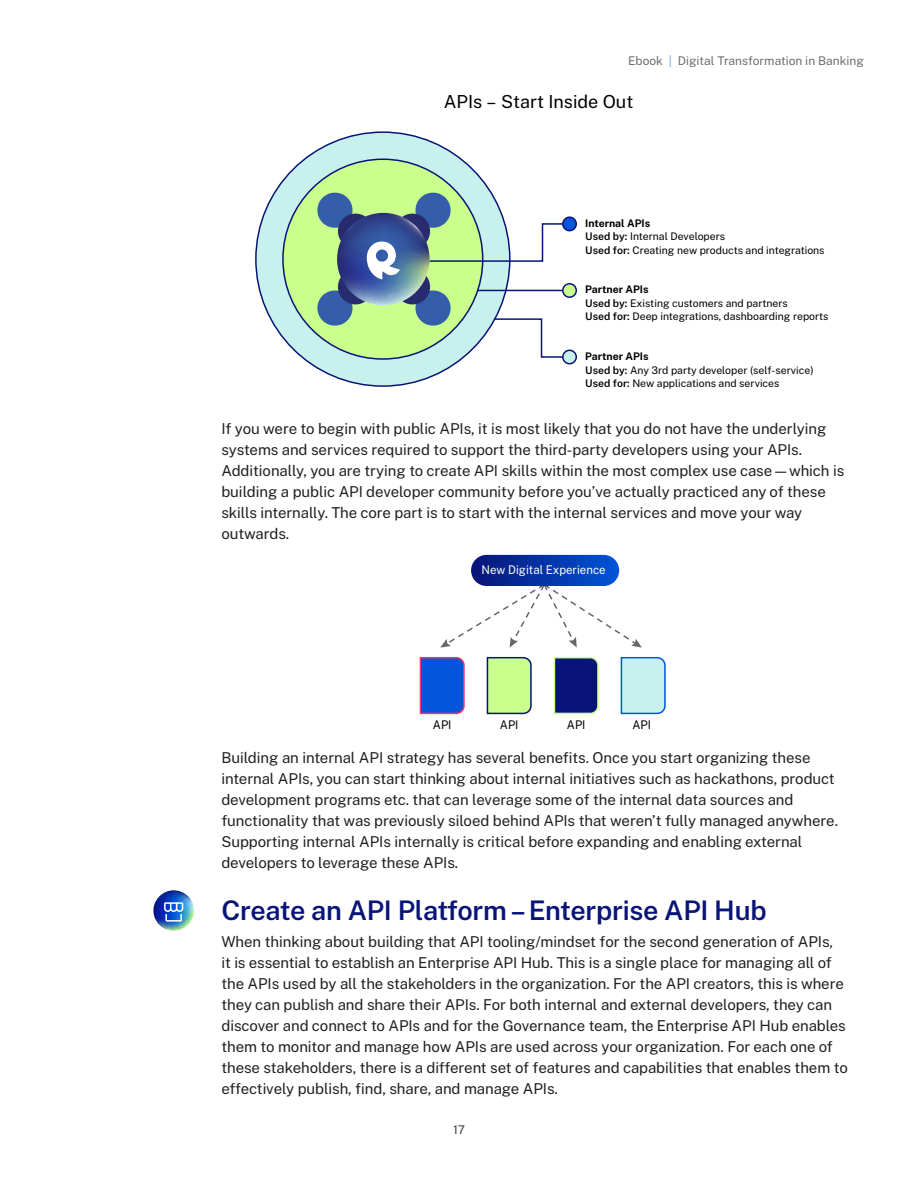
<style>
.page{position:relative;width:918px;height:1188px;background:#fff}
.page>*{position:absolute;margin:0;border:0;box-sizing:border-box;transform-origin:0 0}
.H1{font:600 27px "Public Sans";letter-spacing:-.01em;color:#081477}
.t1{font:18px "Public Sans";color:#000}
.Body_text_10_14{font:15px/21px "Public Sans";letter-spacing:-.005em;color:#231f20}
.t2{font:12px "Public Sans";color:#6c6d70}
.t3{font:12px "Public Sans";color:#fff;scale:.95 1}
.t4{font:12px "Public Sans";color:#000;scale:.95 1}
.t5{font:12px "Public Sans";color:#3e3e3f}
.t6{font:10.5px/13.5px "Public Sans";color:#000}
.s1{color:#6ea6e8}
.s2{font-weight:700}
.s3{font-weight:600}
</style>
<div class="page">
<div style="left:256px;top:132px;width:254px;height:254px;background:#c8f1ee;border-radius:50%"></div>
<div style="left:283px;top:159px;width:200px;height:200px;background:#cbff8d;border-radius:50%"></div>
<div style="left:563px;top:217px;width:13px;height:14px;background:#0055d9;border-radius:50%"></div>
<div style="left:562px;top:216px;width:15px;height:15px;border:2px solid #081477;border-radius:50%"></div>
<div style="left:563px;top:284px;width:13px;height:13px;background:#cbff8d;border-radius:50%"></div>
<div style="left:562px;top:283px;width:15px;height:15px;border:2px solid #081477;border-radius:50%"></div>
<div style="left:563px;top:350px;width:13px;height:14px;background:#c8f1ee;border-radius:50%"></div>
<div style="left:562px;top:350px;width:15px;height:14px;border:2px solid #081477;border-radius:50%"></div>
<svg style="left:316px;top:191px;width:248px;height:168px"></svg>
<svg style="left:440px;top:583px;width:202px;height:65px"></svg>
<div style="left:471px;top:555px;width:148px;height:31px;background:linear-gradient(to right,#081477,#0054d7);border-radius:16px"></div>
<svg style="left:419px;top:656px;width:46px;height:59px;background:#295ccf"></svg>
<svg style="left:486px;top:656px;width:46px;height:59px;background:#b9e591"></svg>
<svg style="left:553px;top:657px;width:46px;height:58px;background:#28387f"></svg>
<svg style="left:620px;top:656px;width:46px;height:59px;background:#b6e1ec"></svg>
<svg style="left:153px;top:890px;width:41px;height:41px"></svg>
<p class="t2" style="left:628px;top:53px;width:237px">Ebook <span class="s1">|</span> Digital Transformation in Banking</p>
<p class="t1" style="left:444px;top:89px;width:191px">APIs – Start Inside Out</p>
<p class="t6" style="left:585px;top:216px;width:241px"><span class="s2">Internal APIs<br></span><span class="s3">Used by:</span> Internal Developers<br><span class="s3">Used for:</span> Creating new products and integrations</p>
<p class="t6" style="left:585px;top:282px;width:245px"><span class="s2">Partner APIs<br></span><span class="s3">Used by:</span> Existing customers and partners<br><span class="s3">Used for:</span> Deep integrations, dashboarding reports</p>
<p class="t6" style="left:585px;top:349px;width:230px"><span class="s2">Partner APIs<br></span><span class="s3">Used by:</span> Any 3rd party developer (self-service)<br><span class="s3">Used for:</span> New applications and services</p>
<p class="Body_text_10_14" style="left:221px;top:417px;width:624px">If you were to begin with public APIs, it is most likely that you do not have the underlying systems and services required to support the third-party developers using your APIs.<br>Additionally, you are trying to create API skills within the most complex use case—which is building a public API developer community before you’ve actually practiced any of these skills internally. The core part is to start with the internal services and move your way outwards.</p>
<p class="t3" style="left:482px;top:561px;width:132px">New Digital Experience</p>
<p class="t4" style="left:433px;top:716px;width:21px">API</p>
<p class="t4" style="left:500px;top:716px;width:21px">API</p>
<p class="t4" style="left:567px;top:716px;width:21px">API</p>
<p class="t4" style="left:633px;top:716px;width:21px">API</p>
<p class="Body_text_10_14" style="left:221px;top:746px;width:617px">Building an internal API strategy has several benefits. Once you start organizing these internal APIs, you can start thinking about internal initiatives such as hackathons, product development programs etc. that can leverage some of the internal data sources and functionality that was previously siloed behind APIs that weren’t fully managed anywhere.<br>Supporting internal APIs internally is critical before expanding and enabling external developers to leverage these APIs.</p>
<p class="H1" style="left:221px;top:890px;width:547px">Create an API Platform–Enterprise API Hub</p>
<p class="Body_text_10_14" style="left:221px;top:931px;width:628px">When thinking about building that API tooling/mindset for the second generation of APIs,<br>it is essential to establish an Enterprise API Hub. This is a single place for managing all of the APIs used by all the stakeholders in the organization. For the API creators, this is where they can publish and share their APIs. For both internal and external developers, they can discover and connect to APIs and for the Governance team, the Enterprise API Hub enables them to monitor and manage how APIs are used across your organization. For each one of these stakeholders, there is a different set of features and capabilities that enables them to effectively publish, find, share, and manage APIs.</p>
<p class="t5" style="left:453px;top:1121px;width:14px">17</p>
</div>
